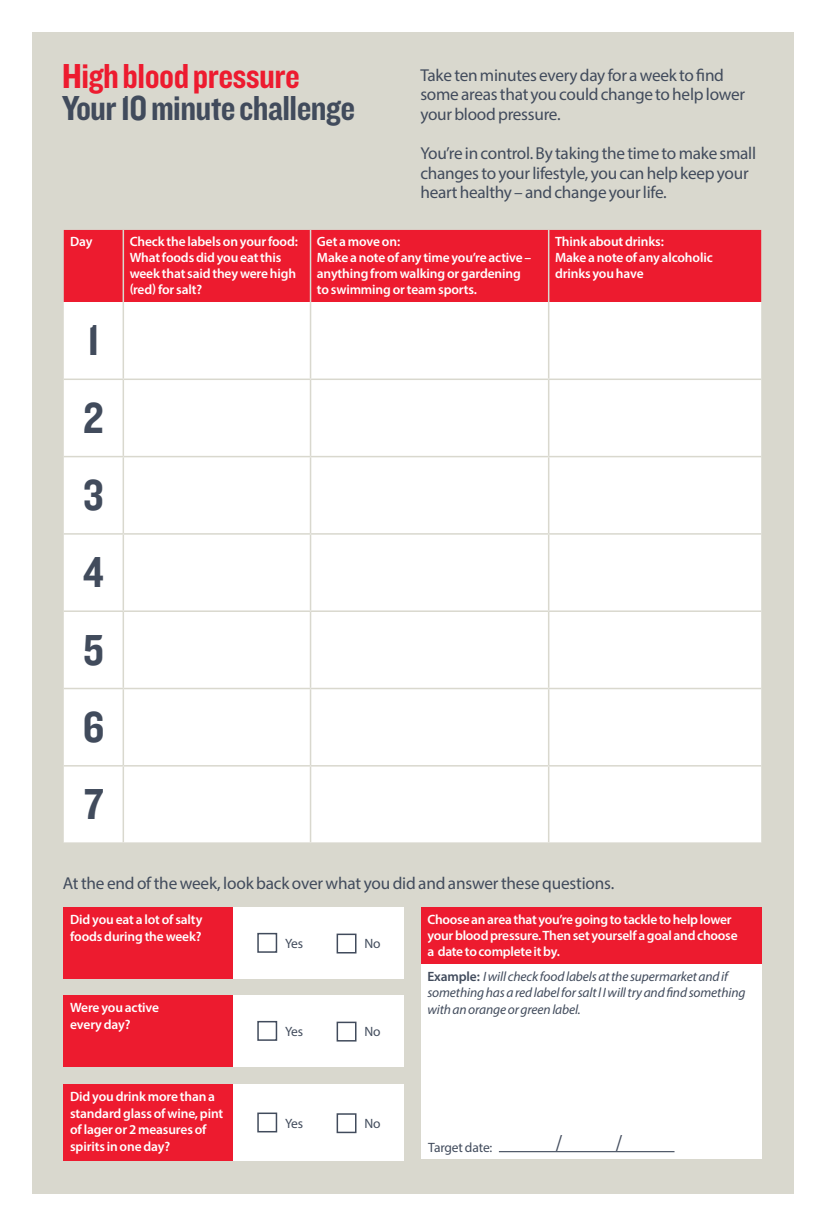
<style>
.page{position:relative;width:825px;height:1225px;background:#fff}
.page>*{position:absolute;margin:0;border:0;box-sizing:border-box;transform-origin:0 0}
.t1{font:45px/77.2px "Knockout 50 Welterweight";color:#414b5c;text-align:justify}
.t2{font:36px "Knockout 50 Welterweight";letter-spacing:-.02em;color:#414b5c}
.t3{font:36px "Knockout 50 Welterweight";color:#ed1b2f}
.t4{font:22.5px "Minion Pro";color:#414b5c}
.t5{font:17.25px/19.5px "Myriad Pro";letter-spacing:-.015em;color:#414b5c}
.t6{font:600 13.5px/15.8px "Myriad Pro";letter-spacing:-.01em;color:#fff}
.t7{font:italic 13.5px/16.5px "Myriad Pro";letter-spacing:-.01em;color:#414b5c}
.t8{font:13.5px "Myriad Pro";letter-spacing:-.01em;color:#414b5c}
.s1{font-weight:600;font-style:normal}
</style>
<div class="page">
<div style="left:32px;top:32px;width:761px;height:1161px;background:#d9d8ce"></div>
<div style="left:421px;top:907px;width:340px;height:57px;background:#ed1b2f"></div>
<div style="left:421px;top:964px;width:340px;height:195px;background:#fff"></div>
<hr style="left:499px;top:1151px;width:175px;height:1px;background:#414b5c">
<div style="left:64px;top:907px;width:170px;height:71px;background:#ed1b2f"></div>
<div style="left:234px;top:907px;width:170px;height:71px;background:#fff"></div>
<div style="left:257px;top:933px;width:20px;height:19px;border:2px solid #414b5c"></div>
<div style="left:337px;top:933px;width:19px;height:20px;border:2px solid #414b5c"></div>
<div style="left:64px;top:995px;width:170px;height:71px;background:#ed1b2f"></div>
<div style="left:234px;top:995px;width:170px;height:71px;background:#fff"></div>
<div style="left:257px;top:1021px;width:20px;height:19px;border:2px solid #414b5c"></div>
<div style="left:337px;top:1021px;width:19px;height:20px;border:2px solid #414b5c"></div>
<div style="left:64px;top:1084px;width:170px;height:77px;background:#ed1b2f"></div>
<div style="left:234px;top:1084px;width:170px;height:77px;background:#fff"></div>
<div style="left:257px;top:1112px;width:20px;height:20px;border:2px solid #414b5c"></div>
<div style="left:337px;top:1113px;width:19px;height:20px;border:2px solid #414b5c"></div>
<div style="left:64px;top:230px;width:697px;height:72px;background:#ed1b2f"></div>
<div style="left:64px;top:302px;width:697px;height:540px;background:#fff"></div>
<hr style="left:123px;top:380px;width:1px;height:76px;background:#d9d8ce">
<hr style="left:310px;top:380px;width:1px;height:76px;background:#d9d8ce">
<hr style="left:548px;top:380px;width:1px;height:76px;background:#d9d8ce">
<hr style="left:64px;top:456px;width:59px;height:1px;background:#d9d8ce">
<hr style="left:123px;top:456px;width:187px;height:1px;background:#d9d8ce">
<hr style="left:123px;top:457px;width:1px;height:76px;background:#d9d8ce">
<hr style="left:310px;top:456px;width:239px;height:1px;background:#d9d8ce">
<hr style="left:310px;top:457px;width:1px;height:76px;background:#d9d8ce">
<hr style="left:549px;top:456px;width:212px;height:1px;background:#d9d8ce">
<hr style="left:548px;top:457px;width:1px;height:76px;background:#d9d8ce">
<hr style="left:64px;top:533px;width:59px;height:1px;background:#d9d8ce">
<hr style="left:123px;top:533px;width:187px;height:1px;background:#d9d8ce">
<hr style="left:123px;top:534px;width:1px;height:76px;background:#d9d8ce">
<hr style="left:310px;top:533px;width:239px;height:1px;background:#d9d8ce">
<hr style="left:310px;top:534px;width:1px;height:76px;background:#d9d8ce">
<hr style="left:549px;top:533px;width:212px;height:1px;background:#d9d8ce">
<hr style="left:548px;top:534px;width:1px;height:76px;background:#d9d8ce">
<hr style="left:64px;top:610px;width:59px;height:2px;background:#d9d8ce">
<hr style="left:123px;top:610px;width:187px;height:2px;background:#d9d8ce">
<hr style="left:123px;top:612px;width:1px;height:76px;background:#d9d8ce">
<hr style="left:310px;top:610px;width:239px;height:2px;background:#d9d8ce">
<hr style="left:310px;top:612px;width:1px;height:76px;background:#d9d8ce">
<hr style="left:549px;top:610px;width:212px;height:2px;background:#d9d8ce">
<hr style="left:548px;top:612px;width:1px;height:76px;background:#d9d8ce">
<hr style="left:64px;top:688px;width:59px;height:1px;background:#d9d8ce">
<hr style="left:123px;top:688px;width:187px;height:1px;background:#d9d8ce">
<hr style="left:123px;top:689px;width:1px;height:76px;background:#d9d8ce">
<hr style="left:310px;top:688px;width:239px;height:1px;background:#d9d8ce">
<hr style="left:310px;top:689px;width:1px;height:76px;background:#d9d8ce">
<hr style="left:549px;top:688px;width:212px;height:1px;background:#d9d8ce">
<hr style="left:548px;top:689px;width:1px;height:76px;background:#d9d8ce">
<hr style="left:64px;top:765px;width:59px;height:1px;background:#d9d8ce">
<hr style="left:123px;top:765px;width:187px;height:1px;background:#d9d8ce">
<hr style="left:123px;top:766px;width:1px;height:76px;background:#d9d8ce">
<hr style="left:310px;top:765px;width:239px;height:1px;background:#d9d8ce">
<hr style="left:310px;top:766px;width:1px;height:76px;background:#d9d8ce">
<hr style="left:549px;top:765px;width:212px;height:1px;background:#d9d8ce">
<hr style="left:548px;top:766px;width:1px;height:76px;background:#d9d8ce">
<hr style="left:123px;top:230px;width:1px;height:72px;background:#d9d8ce">
<hr style="left:310px;top:230px;width:1px;height:72px;background:#d9d8ce">
<hr style="left:548px;top:230px;width:1px;height:72px;background:#d9d8ce">
<hr style="left:123px;top:302px;width:1px;height:76px;background:#d9d8ce">
<hr style="left:310px;top:302px;width:1px;height:76px;background:#d9d8ce">
<hr style="left:548px;top:302px;width:1px;height:76px;background:#d9d8ce">
<hr style="left:64px;top:378px;width:59px;height:2px;background:#d9d8ce">
<hr style="left:123px;top:378px;width:187px;height:2px;background:#d9d8ce">
<hr style="left:310px;top:378px;width:239px;height:2px;background:#d9d8ce">
<hr style="left:549px;top:378px;width:212px;height:2px;background:#d9d8ce">
<h2 class="t3" style="left:62px;top:52px;width:239px">High blood pressure</h2>
<h2 class="t2" style="left:62px;top:84px;width:294px">Your 10 minute challenge</h2>
<p class="t5" style="left:420px;top:65px;width:326px">Take ten minutes every day for a week to find some areas that you could change to help lower your blood pressure.</p>
<p class="t5" style="left:420px;top:143px;width:337px">You’re in control. By taking the time to make small changes to your lifestyle, you can help keep your heart healthy – and change your life.</p>
<p class="t6" style="left:70px;top:234px;width:24px">Day</p>
<p class="t6" style="left:130px;top:234px;width:170px">Check the labels on your food:<br>What foods did you eat this week that said they were high (red) for salt?</p>
<p class="t6" style="left:317px;top:234px;width:216px">Get a move on:<br>Make a note of any time you’re active – anything from walking or gardening to swimming or team sports.</p>
<p class="t6" style="left:555px;top:234px;width:159px">Think about drinks:<br>Make a note of any alcoholic drinks you have</p>
<h1 class="t1" style="left:83px;top:300px;width:23px">1<br>2<br>3<br>4<br>5<br>6<br>7</h1>
<p class="t5" style="left:63px;top:873px;width:553px">At the end of the week, look back over what you did and answer these questions.</p>
<p class="t6" style="left:427px;top:911px;width:312px">Choose an area that you’re going to tackle to help lower your blood pressure. Then set yourself a goal and choose a date to complete it by.</p>
<p class="t7" style="left:427px;top:967px;width:320px"><span class="s1">Example:</span> I will check food labels at the supermarket and if something has a red label for salt l I will try and find something with an orange or green label.</p>
<p class="t6" style="left:70px;top:911px;width:134px;line-height:16.5px">Did you eat a lot of salty foods during the week?</p>
<p class="t8" style="left:285px;top:935px;width:20px">Yes</p>
<p class="t8" style="left:364px;top:935px;width:18px">No</p>
<p class="t6" style="left:70px;top:999px;width:90px;line-height:16.5px">Were you active every day?</p>
<p class="t8" style="left:285px;top:1023px;width:20px">Yes</p>
<p class="t8" style="left:364px;top:1023px;width:18px">No</p>
<p class="t6" style="left:70px;top:1088px;width:155px;line-height:16.5px">Did you drink more than a standard glass of wine, pint of lager or 2 measures of spirits in one day?</p>
<p class="t8" style="left:285px;top:1114px;width:20px">Yes</p>
<p class="t8" style="left:364px;top:1114px;width:18px">No</p>
<p class="t8" style="left:428px;top:1139px;width:66px">Target date:</p>
<h3 class="t4" style="left:555px;top:1128px;width:9px">/</h3>
<h3 class="t4" style="left:615px;top:1128px;width:9px">/</h3>
</div>
